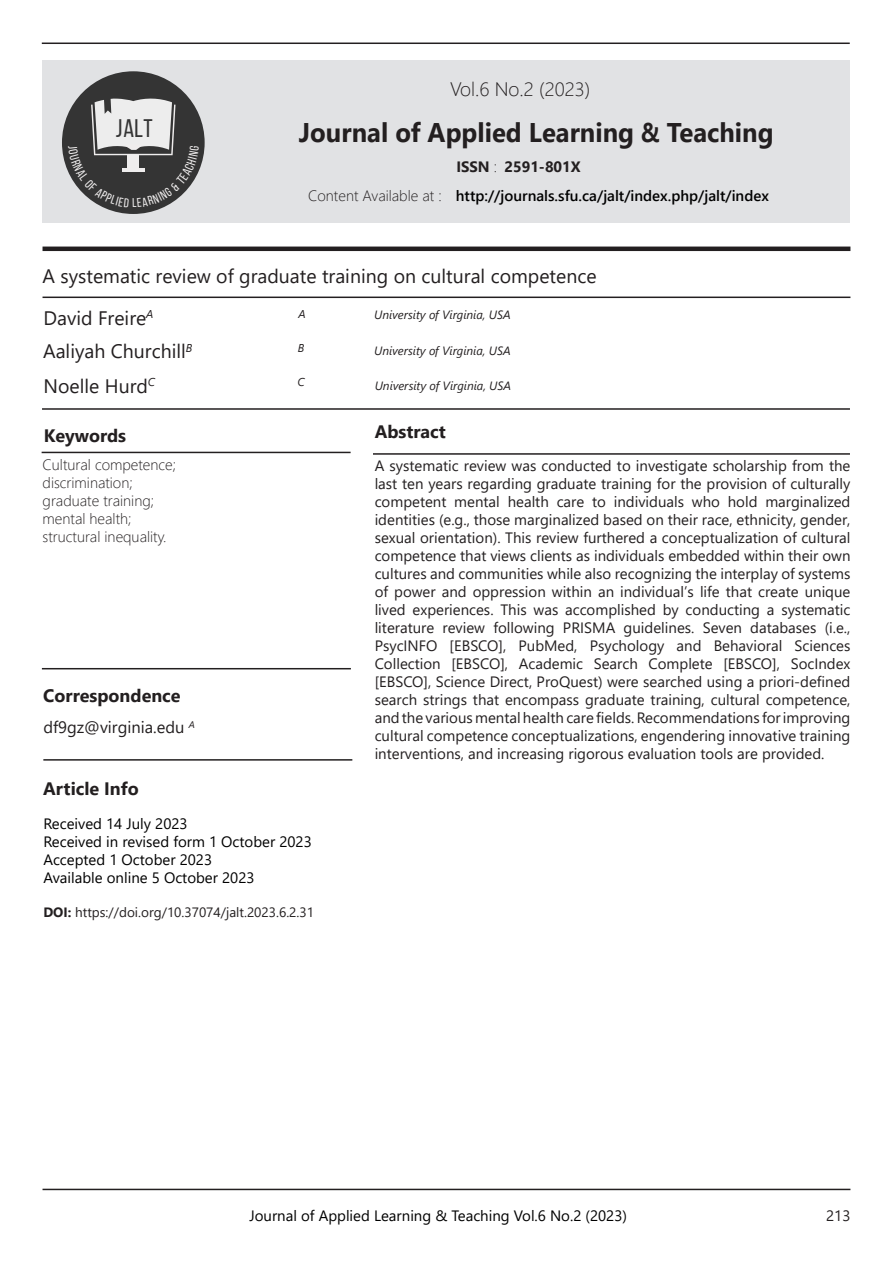
<style>
.page{position:relative;width:893px;height:1263px;background:#fff}
.page>*{position:absolute;margin:0;border:0;box-sizing:border-box;transform-origin:0 0}
.t1{font:700 27px "Segoe UI";color:#231f20;scale:.95 1}
.t2{font:25.5px "Bebas Neue";color:#343434}
.t3{font:19.5px "Segoe UI";color:#231f20}
.t4{font:300 19.5px "Segoe UI";color:#231f20}
.t5{font:700 18px "Segoe UI";color:#231f20}
.t6{font:16.5px "Segoe UI";color:#231f20}
.t7{font:15px/18px "Segoe UI";color:#231f20;text-align:justify}
.t8{font:15px "Segoe UI";color:#000}
.t9{font:300 15px "Segoe UI";color:#231f20}
.t10{font:600 15px "Segoe UI";color:#000}
.t11{font:700 15px "Segoe UI";color:#231f20}
.t12{font:13.5px "Segoe UI";color:#231f20}
.t13{font:italic 12px "Segoe UI";color:#231f20}
.t14{font:italic 11.4px "Segoe UI";color:#231f20}
.s1{font-weight:300}
.s2{font-weight:700}
</style>
<div class="page">
<hr style="left:43px;top:1189px;width:807px;height:1px;background:#231f20">
<hr style="left:43px;top:297px;width:807px;height:1px;background:#231f20">
<hr style="left:43px;top:247px;width:807px;height:4px;background:#231f20">
<hr style="left:42px;top:408px;width:808px;height:2px;background:#231f20">
<hr style="left:42px;top:452px;width:309px;height:1px;background:#231f20">
<hr style="left:373px;top:453px;width:477px;height:2px;background:#231f20">
<hr style="left:43px;top:759px;width:309px;height:2px;background:#231f20">
<hr style="left:42px;top:43px;width:808px;height:1px;background:#231f20">
<div style="left:43px;top:61px;width:807px;height:162px;background:#e1e2e4"></div>
<div style="left:62px;top:71px;width:143px;height:143px;background:#343434;border-radius:50%"></div>
<hr style="left:42px;top:668px;width:309px;height:1px;background:#231f20">
<svg style="left:68px;top:97px;width:131px;height:110px"></svg>
<p class="t2" style="left:116px;top:115px;width:38px">JALT</p>
<p class="t4" style="left:450px;top:71px;width:142px">Vol.6 No.2 (2023)</p>
<p class="t1" style="left:299px;top:107px;width:501px">Journal of Applied Learning &amp; Teaching</p>
<p class="t9" style="left:308px;top:182px;width:135px">Content Available at :</p>
<p class="t11" style="left:456px;top:153px;width:42px">ISSN <span class="s1">:</span></p>
<p class="t11" style="left:504px;top:153px;width:78px">2591-801X</p>
<p class="t10" style="left:456px;top:182px;width:315px">http://journals.sfu.ca/jalt/index.php/jalt/index</p>
<p class="t3" style="left:43px;top:257px;width:556px">A systematic review of graduate training on cultural competence</p>
<p class="t3" style="left:44px;top:299px;width:111px">David Freire<sup>A</sup></p>
<p class="t14" style="left:298px;top:304px;width:9px">A</p>
<p class="t13" style="left:374px;top:304px;width:138px">University of Virginia, USA</p>
<p class="t3" style="left:43px;top:333px;width:151px">Aaliyah Churchill<sup>B</sup></p>
<p class="t14" style="left:298px;top:337px;width:8px">B</p>
<p class="t13" style="left:374px;top:340px;width:138px">University of Virginia, USA</p>
<p class="t3" style="left:44px;top:367px;width:113px">Noelle Hurd<sup>C</sup></p>
<p class="t14" style="left:298px;top:371px;width:9px">C</p>
<p class="t13" style="left:375px;top:374px;width:138px">University of Virginia, USA</p>
<p class="t5" style="left:44px;top:418px;width:84px">Keywords</p>
<p class="t5" style="left:375px;top:414px;width:73px">Abstract</p>
<p class="t9" style="left:43px;top:451px;width:135px">Cultural competence;</p>
<p class="t9" style="left:43px;top:469px;width:92px">discrimination;</p>
<p class="t9" style="left:43px;top:487px;width:113px">graduate training;</p>
<p class="t9" style="left:43px;top:505px;width:90px">mental health;</p>
<p class="t9" style="left:43px;top:523px;width:125px">structural inequality.</p>
<p class="t7" style="left:375px;top:456px;width:477px">A systematic review was conducted to investigate scholarship from the last ten years regarding graduate training for the provision of culturally competent mental health care to individuals who hold marginalized identities (e.g., those marginalized based on their race, ethnicity, gender, sexual orientation). This review furthered a conceptualization of cultural competence that views clients as individuals embedded within their own cultures and communities while also recognizing the interplay of systems of power and oppression within an individual’s life that create unique lived experiences. This was accomplished by conducting a systematic literature review following PRISMA guidelines. Seven databases (i.e., PsycINFO [EBSCO], PubMed, Psychology and Behavioral Sciences Collection [EBSCO], Academic Search Complete [EBSCO], SocIndex [EBSCO], Science Direct, ProQuest) were searched using a priori-defined search strings that encompass graduate training, cultural competence, and the various mental health care fields. Recommendations for improving cultural competence conceptualizations, engendering innovative training interventions, and increasing rigorous evaluation tools are provided.</p>
<p class="t5" style="left:43px;top:679px;width:139px">Correspondence</p>
<p class="t6" style="left:43px;top:712px;width:153px">df9gz@virginia.edu <sup>A</sup></p>
<p class="t5" style="left:43px;top:771px;width:97px">Article Info</p>
<p class="t8" style="left:43px;top:809px;width:146px">Received 14 July 2023</p>
<p class="t8" style="left:43px;top:827px;width:270px">Received in revised form 1 October 2023</p>
<p class="t8" style="left:43px;top:845px;width:170px">Accepted 1 October 2023</p>
<p class="t8" style="left:43px;top:863px;width:213px">Available online 5 October 2023</p>
<p class="t12" style="left:43px;top:899px;width:272px"><span class="s2">DOI:</span> https://doi.org/10.37074/jalt.2023.6.2.31</p>
<p class="t8" style="left:249px;top:1201px;width:379px">Journal of Applied Learning &amp; Teaching Vol.6 No.2 (2023)</p>
<p class="t7" style="left:826px;top:1205px;width:26px">213</p>
</div>
